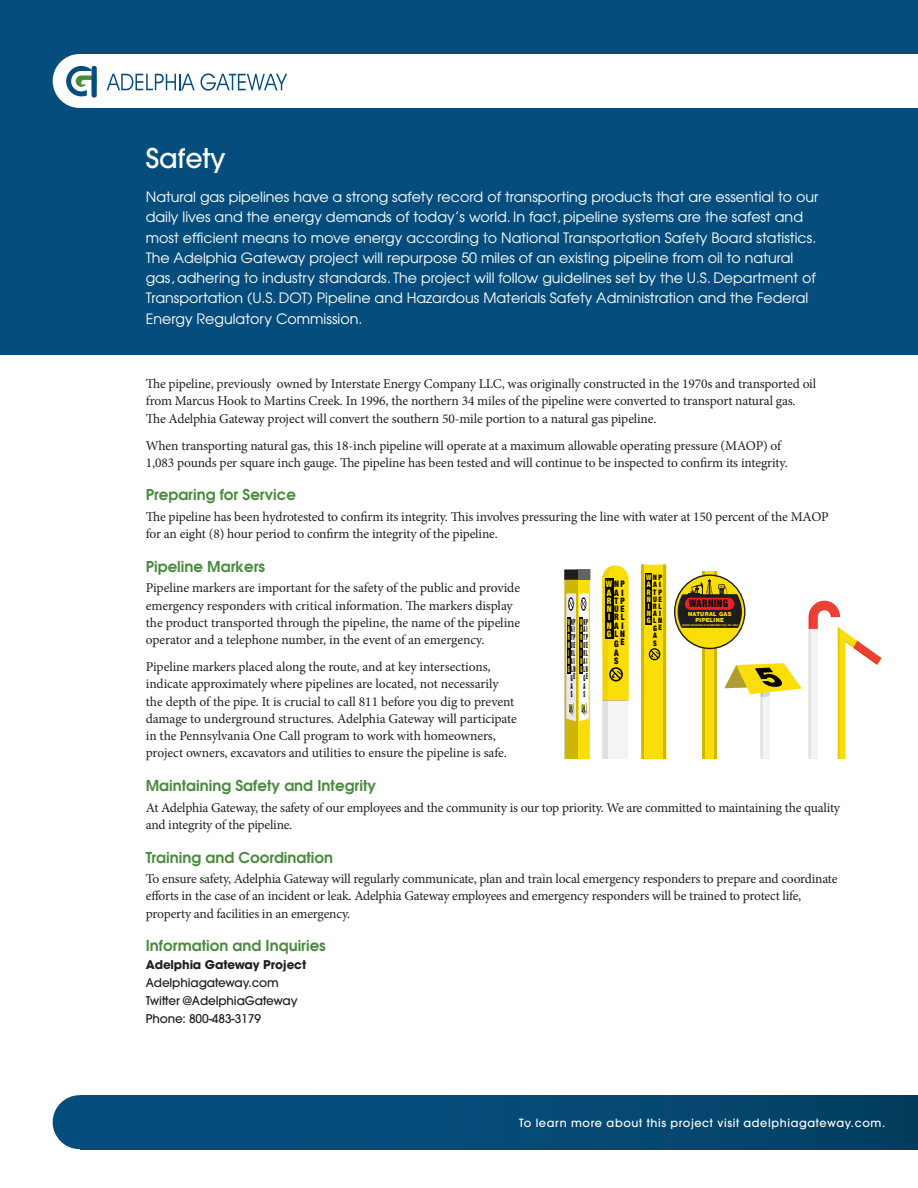
<style>
.page{position:relative;width:918px;height:1188px;background:#fff}
.page>*{position:absolute;margin:0;border:0;box-sizing:border-box;transform-origin:0 0}
.t1{font:500 27px "Avant Garde";color:#fff}
.t2{font:600 15px "Avant Garde";color:#4a8b3f}
.t3{font:14.25px/20.2px "Avant Garde";color:#fff}
.t4{font:13.5px/17.2px "Minion Pro";letter-spacing:-.01em;color:#231f20}
.t5{font:500 12px/18px "Avant Garde";letter-spacing:-.01em;color:#231f20}
.t6{font:700 12px "Avant Garde";letter-spacing:-.01em;color:#231f20}
.t7{font:500 11.25px "Avant Garde";letter-spacing:.055em;color:#fff}
.t8{font:900 condensed 10.5px "Helvetica Neue";letter-spacing:.04em;color:#040503;scale:.91 1}
.t9{font:900 condensed 9px/8.2px "Helvetica Neue";letter-spacing:.24em;color:#040503;scale:.91 1}
.t10{font:900 condensed 8.4px/7.8px "Helvetica Neue";letter-spacing:.24em;color:#040503;text-align:justify;scale:.4 1}
.t11{font:900 condensed 7.65px/7.1px "Helvetica Neue";letter-spacing:.24em;color:#040503;scale:.91 1}
.t12{font:900 5.7px/6px "Helvetica Neue";letter-spacing:.05em;color:#fbdd07;text-align:center;scale:.96 1}
.t13{font:700 condensed 2.55px "Helvetica Neue";letter-spacing:.015em;color:#fbdd07;scale:.96 1}
.s1{color:#fbdd07}
</style>
<div class="page">
<svg style="left:809px;top:601px;width:73px;height:158px"></svg>
<svg style="left:724px;top:663px;width:78px;height:96px"></svg>
<div style="left:641px;top:565px;width:25px;height:194px;background:#fbdd07"></div>
<div style="left:645px;top:573px;width:7px;height:51px;background:#040503"></div>
<svg style="left:649px;top:648px;width:11px;height:12px"></svg>
<div style="left:602px;top:700px;width:26px;height:59px;background:#f3f5f5"></div>
<div style="left:602px;top:700px;width:6px;height:59px;background:#dedfdf"></div>
<svg style="left:602px;top:565px;width:27px;height:136px;background:#ceb712"></svg>
<hr style="left:641px;top:565px;width:3px;height:194px;background:#201d1e">
<hr style="left:664px;top:565px;width:2px;height:194px;background:#201d1e">
<div style="left:564px;top:569px;width:26px;height:11px;background:#201d1e"></div>
<div style="left:578px;top:569px;width:12px;height:11px;background:#636466"></div>
<svg style="left:565px;top:580px;width:25px;height:179px"></svg>
<div style="left:702px;top:571px;width:15px;height:188px;background:#fbdd07"></div>
<hr style="left:702px;top:571px;width:3px;height:188px;background:#201d1e">
<hr style="left:715px;top:571px;width:2px;height:188px;background:#201d1e">
<svg style="left:674px;top:574px;width:72px;height:75px"></svg>
<div style="left:0;top:0;width:918px;height:354px;background:#044d7c"></div>
<div style="left:53px;top:1095px;width:54px;height:54px;background:#044d7c;border-radius:50%"></div>
<div style="left:80px;top:1095px;width:838px;height:54px;background:linear-gradient(to right,#055183,#044164)"></div>
<div style="left:53px;top:54px;width:54px;height:54px;background:#fff;border-radius:50%"></div>
<div style="left:80px;top:54px;width:838px;height:54px;background:#fff"></div>
<svg style="left:107px;top:73px;width:180px;height:18px"></svg>
<svg style="left:66px;top:66px;width:31px;height:32px"></svg>
<h1 class="t1" style="left:146px;top:142px;width:81px">Safety</h1>
<p class="t3" style="left:146px;top:186px;width:674px">Natural gas pipelines have a strong safety record of transporting products that are essential to our daily lives and the energy demands of today’s world. In fact, pipeline systems are the safest and most efficient means to move energy according to National Transportation Safety Board statistics.<br>The Adelphia Gateway project will repurpose 50 miles of an existing pipeline from oil to natural gas, adhering to industry standards. The project will follow guidelines set by the U.S. Department of Transportation (U.S. DOT) Pipeline and Hazardous Materials Safety Administration and the Federal Energy Regulatory Commission.</p>
<p class="t4" style="left:146px;top:375px;width:672px">The pipeline, previously owned by Interstate Energy Company LLC, was originally constructed in the 1970s and transported oil from Marcus Hook to Martins Creek. In 1996, the northern 34 miles of the pipeline were converted to transport natural gas.<br>The Adelphia Gateway project will convert the southern 50-mile portion to a natural gas pipeline.</p>
<p class="t4" style="left:146px;top:437px;width:643px">When transporting natural gas, this 18-inch pipeline will operate at a maximum allowable operating pressure (MAOP) of<br>1,083 pounds per square inch gauge. The pipeline has been tested and will continue to be inspected to confirm its integrity.</p>
<p class="t2" style="left:146px;top:485px;width:152px">Preparing for Service</p>
<p class="t4" style="left:146px;top:508px;width:685px">The pipeline has been hydrotested to confirm its integrity. This involves pressuring the line with water at 150 percent of the MAOP for an eight (8) hour period to confirm the integrity of the pipeline.</p>
<p class="t2" style="left:146px;top:557px;width:121px">Pipeline Markers</p>
<p class="t4" style="left:146px;top:580px;width:376px">Pipeline markers are important for the safety of the public and provide emergency responders with critical information. The markers display the product transported through the pipeline, the name of the pipeline operator and a telephone number, in the event of an emergency.</p>
<p class="t4" style="left:146px;top:658px;width:373px">Pipeline markers placed along the route, and at key intersections, indicate approximately where pipelines are located, not necessarily the depth of the pipe. It is crucial to call 811 before you dig to prevent damage to underground structures. Adelphia Gateway will participate in the Pennsylvania One Call program to work with homeowners, project owners, excavators and utilities to ensure the pipeline is safe.</p>
<p class="t2" style="left:146px;top:776px;width:232px">Maintaining Safety and Integrity</p>
<p class="t4" style="left:146px;top:799px;width:696px">At Adelphia Gateway, the safety of our employees and the community is our top priority. We are committed to maintaining the quality and integrity of the pipeline.</p>
<p class="t2" style="left:146px;top:847px;width:189px">Training and Coordination</p>
<p class="t4" style="left:146px;top:870px;width:693px">To ensure safety, Adelphia Gateway will regularly communicate, plan and train local emergency responders to prepare and coordinate efforts in the case of an incident or leak. Adelphia Gateway employees and emergency responders will be trained to protect life, property and facilities in an emergency.</p>
<p class="t2" style="left:146px;top:936px;width:182px">Information and Inquiries</p>
<p class="t6" style="left:146px;top:957px;width:162px">Adelphia Gateway Project</p>
<p class="t5" style="left:146px;top:974px;width:153px">Adelphiagateway.com<br>Twitter @AdelphiaGateway<br>Phone: 800-483-3179</p>
<p class="t11" style="left:646px;top:574px;width:19px"><span class="s1">W</span>NP<br><span class="s1">A</span> A I<br><span class="s1">R</span> T P<br><span class="s1">N</span>UE<br><span class="s1">I</span>RL<br><span class="s1">N</span> A I<br><span class="s1">G</span>LN</p>
<p class="t11" style="left:653px;top:625px;width:6px;text-align:justify">G A S</p>
<p class="t11" style="left:658px;top:623px;width:5px">E</p>
<p class="t9" style="left:606px;top:580px;width:23px"><span class="s1">W</span>NP<br><span class="s1">A</span> A I<br><span class="s1">R</span> T P<br><span class="s1">N</span>UE<br><span class="s1">I</span>RL<br><span class="s1">N</span> A I<br><span class="s1">G</span>LN</p>
<p class="t9" style="left:614px;top:640px;width:6px;text-align:justify">G A S</p>
<p class="t9" style="left:621px;top:638px;width:6px">E</p>
<p class="t8" style="left:689px;top:597px;width:45px">WARNING</p>
<p class="t13" style="left:683px;top:623px;width:59px">BEFORE EXCAVATING OR IN EMERGENCY CALL TOLL FREE</p>
<p class="t12" style="left:688px;top:611px;width:47px">NATURAL GAS<br>PIPELINE</p>
<p class="t10" style="left:567px;top:618px;width:21px"><span class="s1">W</span>NP <span class="s1">A</span> A I <span class="s1">R</span> T P <span class="s1">N</span>UE <span class="s1">I</span>RL <span class="s1">N</span> A I <span class="s1">G</span>LN</p>
<p class="t10" style="left:571px;top:674px;width:6px">G A S</p>
<p class="t10" style="left:574px;top:672px;width:6px">E</p>
<p class="t10" style="left:580px;top:618px;width:21px"><span class="s1">W</span>NP <span class="s1">A</span> A I <span class="s1">R</span> T P <span class="s1">N</span>UE <span class="s1">I</span>RL <span class="s1">N</span> A I <span class="s1">G</span>LN</p>
<p class="t10" style="left:583px;top:674px;width:6px">G A S</p>
<p class="t10" style="left:586px;top:672px;width:6px">E</p>
<p class="t7" style="left:519px;top:1116px;width:368px">To learn more about this project visit adelphiagateway.com.</p>
</div>
